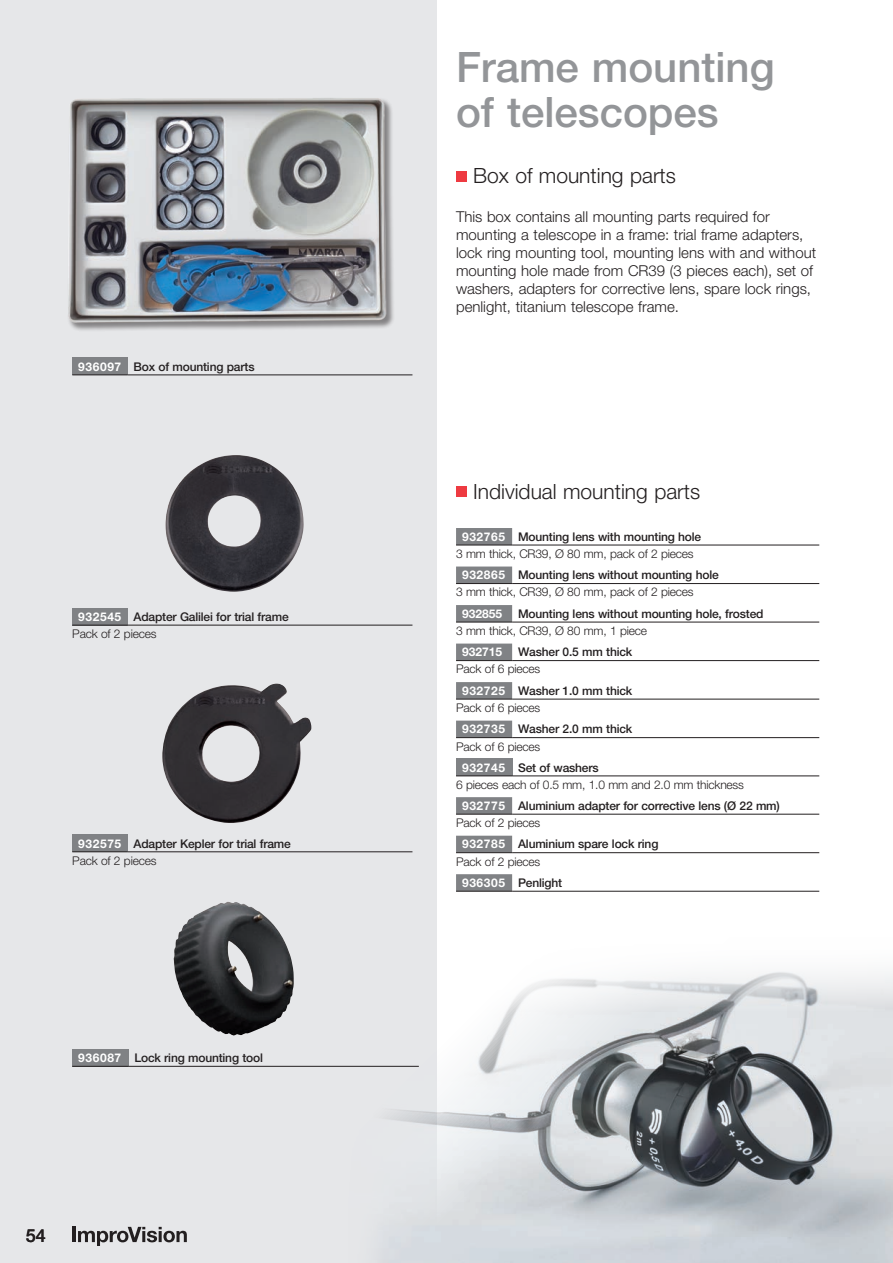
<style>
.page{position:relative;width:893px;height:1263px;background:#fff}
.page>*{position:absolute;margin:0;border:0;box-sizing:border-box;transform-origin:0 0}
.t1{font:500 42px/45px "Helvetica Neue LT Std";color:#939598}
.t2{font:300 21px "Helvetica Neue LT Std";color:#231f20}
.t3{font:500 18px "Helvetica Neue LT Std";color:#231f20}
.t4{font:300 15px/18px "Helvetica Neue LT Std";color:#231f20}
.t5{font:300 12px/17.2px "Helvetica Neue LT Std";letter-spacing:-.015em;color:#231f20}
.t6{font:500 12px/21.3px "Helvetica Neue LT Std";letter-spacing:-.015em;color:#231f20}
.t7{font:700 12px "Helvetica Neue LT Std";color:#fff}
.s1{font-weight:700;color:#fff}
.s2{font-weight:300}
.s3{font-weight:500}
</style>
<div class="page">
<div style="left:0;top:0;width:437px;height:1263px;background:#e6e7e9"></div>
<hr style="left:72px;top:1227px;width:4px;height:15px;background:#231f20">
<svg style="left:78px;top:1227px;width:109px;height:19px"></svg>
<img style="left:165px;top:455px;width:139px;height:137px">
<img style="left:162px;top:684px;width:150px;height:139px">
<div style="left:456px;top:171px;width:11px;height:10px;background:#ee3a41"></div>
<div style="left:456px;top:486px;width:11px;height:11px;background:#ee3a41"></div>
<div style="left:72px;top:358px;width:56px;height:17px;background:#808285"></div>
<hr style="left:72px;top:375px;width:56px;height:1px;background:#231f20">
<hr style="left:128px;top:375px;width:284px;height:1px;background:#231f20">
<svg style="left:456px;top:528px;width:56px;height:363px"></svg>
<hr style="left:456px;top:545px;width:56px;height:1px;background:#231f20">
<hr style="left:512px;top:545px;width:307px;height:1px;background:#231f20">
<hr style="left:456px;top:583px;width:56px;height:1px;background:#231f20">
<hr style="left:512px;top:583px;width:307px;height:1px;background:#231f20">
<hr style="left:456px;top:622px;width:56px;height:1px;background:#231f20">
<hr style="left:512px;top:622px;width:307px;height:1px;background:#231f20">
<hr style="left:456px;top:660px;width:56px;height:1px;background:#231f20">
<hr style="left:512px;top:660px;width:307px;height:1px;background:#231f20">
<hr style="left:456px;top:699px;width:56px;height:1px;background:#231f20">
<hr style="left:512px;top:699px;width:307px;height:1px;background:#231f20">
<hr style="left:456px;top:737px;width:56px;height:1px;background:#231f20">
<hr style="left:512px;top:737px;width:307px;height:1px;background:#231f20">
<hr style="left:456px;top:814px;width:56px;height:1px;background:#231f20">
<hr style="left:512px;top:814px;width:307px;height:1px;background:#231f20">
<hr style="left:456px;top:852px;width:56px;height:1px;background:#231f20">
<hr style="left:512px;top:852px;width:307px;height:1px;background:#231f20">
<hr style="left:456px;top:891px;width:56px;height:1px;background:#231f20">
<hr style="left:512px;top:891px;width:307px;height:1px;background:#231f20">
<div style="left:456px;top:759px;width:56px;height:17px;background:#808285"></div>
<hr style="left:456px;top:776px;width:56px;height:1px;background:#231f20">
<hr style="left:512px;top:776px;width:307px;height:1px;background:#231f20">
<div style="left:72px;top:835px;width:56px;height:17px;background:#808285"></div>
<hr style="left:72px;top:851px;width:56px;height:1px;background:#231f20">
<hr style="left:128px;top:851px;width:284px;height:1px;background:#231f20">
<div style="left:72px;top:608px;width:56px;height:17px;background:#808285"></div>
<hr style="left:72px;top:625px;width:56px;height:1px;background:#231f20">
<hr style="left:128px;top:625px;width:284px;height:1px;background:#231f20">
<div style="left:67px;top:97px;width:328px;height:235px;background:#231f20;opacity:.5"></div>
<img style="left:68px;top:98px;width:319px;height:225px">
<img style="left:173px;top:902px;width:121px;height:134px">
<div style="left:72px;top:1049px;width:56px;height:17px;background:#808285"></div>
<hr style="left:72px;top:1066px;width:56px;height:1px;background:#231f20">
<hr style="left:128px;top:1066px;width:291px;height:1px;background:#231f20">
<img style="left:344px;top:971px;width:549px;height:292px">
<p class="t6" style="left:78px;top:355px;width:178px"><span class="s1">936097</span> Box of mounting parts</p>
<p class="t6" style="left:72px;top:608px;width:218px;line-height:17.2px;text-indent:6px"><span class="s1">932545</span> Adapter Galilei for trial frame<br><span class="s2">Pack of 2 pieces</span></p>
<p class="t6" style="left:72px;top:834px;width:220px;line-height:17.2px;text-indent:6px"><span class="s1">932575</span> Adapter Kepler for trial frame<br><span class="s2">Pack of 2 pieces</span></p>
<p class="t6" style="left:78px;top:1047px;width:186px"><span class="s1">936087</span> Lock ring mounting tool</p>
<h3 class="t3" style="left:26px;top:1225px;width:22px">54</h3>
<h1 class="t1" style="left:456px;top:44px;width:320px">Frame mounting of telescopes</h1>
<h2 class="t2" style="left:473px;top:163px;width:204px">Box of mounting parts</h2>
<p class="t4" style="left:456px;top:208px;width:362px">This box contains all mounting parts required for mounting a telescope in a frame: trial frame adapters, lock ring mounting tool, mounting lens with and without mounting hole made from CR39 (3 pieces each), set of washers, adapters for corrective lens, spare lock rings, penlight, titanium telescope frame.</p>
<h2 class="t2" style="left:473px;top:479px;width:229px">Individual mounting parts</h2>
<p class="t5" style="left:456px;top:528px;width:247px;text-indent:6px"><span class="s1">932765</span> <span class="s3">Mounting lens with mounting hole<br></span>3 mm thick, CR39, Ø 80 mm, pack of 2 pieces</p>
<p class="t5" style="left:456px;top:566px;width:264px;text-indent:6px"><span class="s1">932865</span> <span class="s3">Mounting lens without mounting hole<br></span>3 mm thick, CR39, Ø 80 mm, pack of 2 pieces</p>
<p class="t7" style="left:462px;top:606px;width:42px">932855</p>
<p class="t6" style="left:518px;top:603px;width:247px">Mounting lens without mounting hole, frosted</p>
<p class="t5" style="left:456px;top:622px;width:193px">3 mm thick, CR39, Ø 80 mm, 1 piece</p>
<p class="t7" style="left:462px;top:645px;width:42px">932715</p>
<p class="t6" style="left:518px;top:641px;width:116px">Washer 0.5 mm thick</p>
<p class="t6" style="left:462px;top:658px;width:172px;text-indent:-6px"><span class="s2">Pack of 6 pieces<br></span><span class="s1">932725</span> Washer 1.0 mm thick</p>
<p class="t6" style="left:462px;top:697px;width:172px;text-indent:-6px"><span class="s2">Pack of 6 pieces<br></span><span class="s1">932735</span> Washer 2.0 mm thick</p>
<p class="t5" style="left:462px;top:735px;width:138px;line-height:21px;text-indent:-6px">Pack of 6 pieces<br><span class="s1">932745</span> <span class="s3">Set of washers</span></p>
<p class="t5" style="left:462px;top:774px;width:319px;line-height:21px;text-indent:-6px">6 pieces each of 0.5 mm, 1.0 mm and 2.0 mm thickness<br><span class="s1">932775</span> <span class="s3">Aluminium adapter for corrective lens (Ø 22 mm)</span></p>
<p class="t6" style="left:462px;top:812px;width:198px;text-indent:-6px"><span class="s2">Pack of 2 pieces<br></span><span class="s1">932785</span> Aluminium spare lock ring</p>
<p class="t5" style="left:462px;top:850px;width:102px;line-height:21.3px;text-indent:-6px">Pack of 2 pieces<br><span class="s1">936305</span> <span class="s3">Penlight</span></p>
</div>
